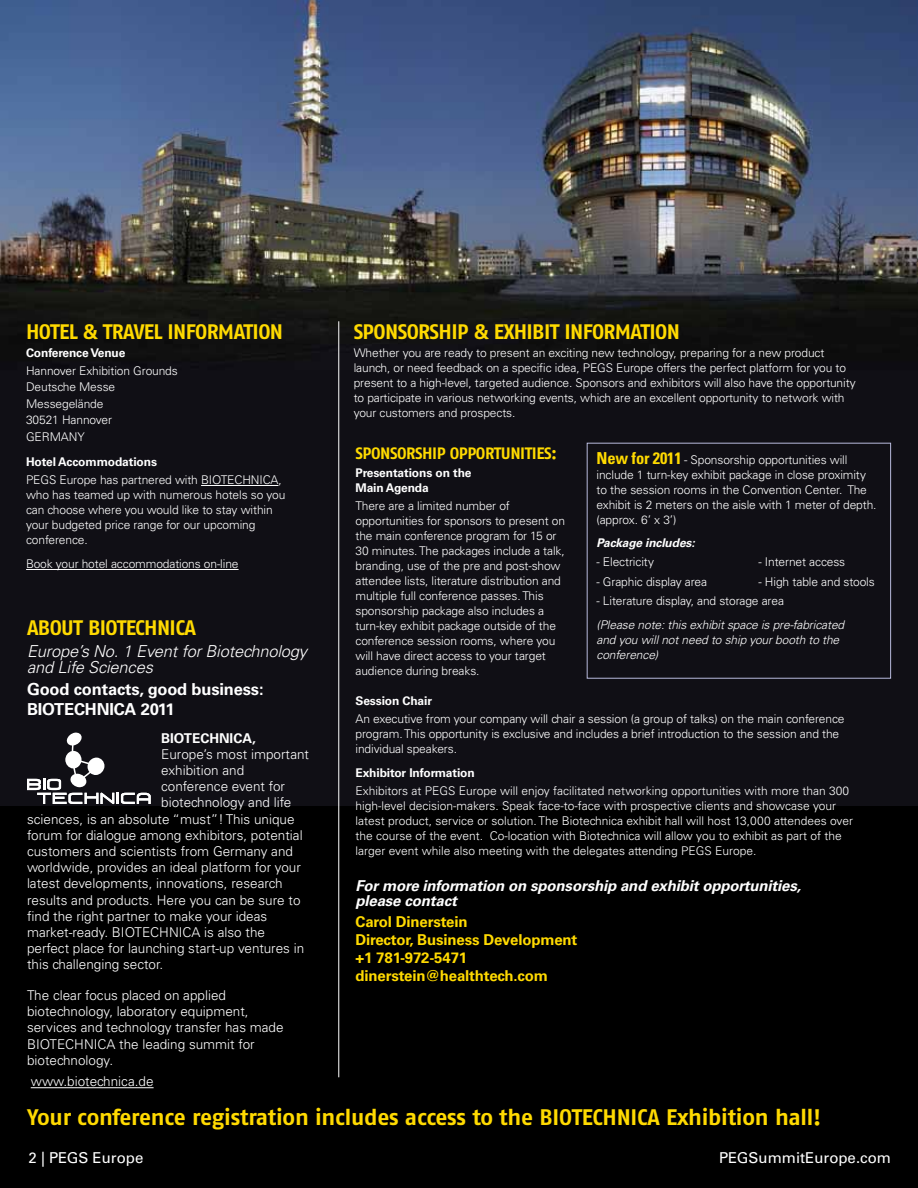
<style>
.page{position:relative;width:918px;height:1188px;background:#000}
.page>*{position:absolute;margin:0;border:0;box-sizing:border-box;transform-origin:0 0}
.t1{font:700 22.5px "Fago No";letter-spacing:-.01em;color:#ffda00}
.t2{font:700 21px "Fago No";letter-spacing:-.03em;color:#ffda00}
.t3{font:italic 300 16.5px/16.5px "Univers LT Std";letter-spacing:-.01em;color:#fff}
.t4{font:700 16.5px/19.8px "Univers LT Std";letter-spacing:-.01em;color:#fff}
.t5{font:700 16.5px "Fago No";letter-spacing:-.03em;color:#ffda00}
.t6{font:700 15px/18px "Univers LT Std";letter-spacing:-.01em;color:#ffda00}
.t7{font:italic 700 15px/15px "Univers LT Std";letter-spacing:-.01em;color:#fff}
.t8{font:15px "Univers LT Std";color:#fff}
.t9{font:300 13.5px/16.2px "Univers LT Std";color:#fff}
.t10{font:700 13.5px "Univers LT Std";color:#fff}
.t11{font:300 12px/15px "Univers LT Std";letter-spacing:-.01em;color:#fff}
.t12{font:700 12px/15px "Univers LT Std";letter-spacing:-.01em;color:#fff}
.t13{font:italic 300 12px/15px "Univers LT Std";letter-spacing:-.01em;color:#fff}
.t14{font:italic 700 12px "Univers LT Std";letter-spacing:-.01em;color:#fff}
.s1{font-weight:700;font-stretch:condensed;font-size:16.5px;color:#ffda00}
</style>
<div class="page">
<img style="left:0;top:0;width:918px;height:805px">
<hr style="left:201px;top:485px;width:77px;height:1px;background:#fff">
<hr style="left:26px;top:569px;width:213px;height:1px;background:#fff">
<hr style="left:31px;top:1087px;width:123px;height:1px;background:#fff">
<svg style="left:27px;top:733px;width:124px;height:71px;background:#3c3b40"></svg>
<div style="left:587px;top:443px;width:304px;height:236px;border:1px solid #b8badd"></div>
<hr style="left:338px;top:321px;width:1px;height:756px;background:#fff">
<h2 class="t2" style="left:26px;top:319px;width:259px">HOTEL &amp; TRAVEL INFORMATION</h2>
<p class="t12" style="left:26px;top:345px;width:101px">Conference Venue</p>
<p class="t11" style="left:26px;top:362px;width:153px;line-height:16.5px">Hannover Exhibition Grounds<br>Deutsche Messe<br>Messegelände<br>30521 Hannover<br>GERMANY</p>
<p class="t12" style="left:26px;top:455px;width:132px">Hotel Accommodations</p>
<p class="t11" style="left:26px;top:473px;width:261px">PEGS Europe has partnered with BIOTECHNICA, who has teamed up with numerous hotels so you can choose where you would like to stay within your budgeted price range for our upcoming conference.</p>
<p class="t11" style="left:26px;top:557px;width:214px">Book your hotel accommodations on-line</p>
<h2 class="t2" style="left:354px;top:319px;width:328px">SPONSORSHIP &amp; EXHIBIT INFORMATION</h2>
<p class="t11" style="left:354px;top:345px;width:504px">Whether you are ready to present an exciting new technology, preparing for a new product launch, or need feedback on a specific idea, PEGS Europe offers the perfect platform for you to present to a high-level, targeted audience. Sponsors and exhibitors will also have the opportunity to participate in various networking events, which are an excellent opportunity to network with your customers and prospects.</p>
<h3 class="t5" style="left:356px;top:444px;width:203px">SPONSORSHIP OPPORTUNITIES:</h3>
<p class="t12" style="left:356px;top:466px;width:118px">Presentations on the<br>Main Agenda</p>
<p class="t11" style="left:356px;top:499px;width:211px">There are a limited number of opportunities for sponsors to present on the main conference program for 15 or 30 minutes. The packages include a talk, branding, use of the pre and post-show attendee lists, literature distribution and multiple full conference passes. This sponsorship package also includes a turn-key exhibit package outside of the conference session rooms, where you will have direct access to your target audience during breaks.</p>
<p class="t11" style="left:597px;top:453px;width:282px"><span class="s1">New for 2011</span> - Sponsorship opportunities will include 1 turn-key exhibit package in close proximity to the session rooms in the Convention Center. The exhibit is 2 meters on the aisle with 1 meter of depth. (approx. 6’ x 3’)</p>
<p class="t14" style="left:597px;top:536px;width:100px">Package includes:</p>
<p class="t11" style="left:597px;top:555px;width:59px">- Electricity</p>
<p class="t11" style="left:759px;top:555px;width:88px">- Internet access</p>
<p class="t11" style="left:597px;top:574px;width:112px">- Graphic display area</p>
<p class="t11" style="left:759px;top:574px;width:118px">- High table and stools</p>
<p class="t11" style="left:597px;top:594px;width:189px">- Literature display, and storage area</p>
<p class="t13" style="left:597px;top:618px;width:249px">(Please note: this exhibit space is pre-fabricated and you will not need to ship your booth to the conference)</p>
<h2 class="t2" style="left:27px;top:615px;width:171px">ABOUT BIOTECHNICA</h2>
<h3 class="t3" style="left:27px;top:643px;width:282px">Europe’s No. 1 Event for Biotechnology and Life Sciences</h3>
<h3 class="t4" style="left:27px;top:680px;width:238px">Good contacts, good business:<br>BIOTECHNICA 2011</h3>
<p class="t10" style="left:161px;top:730px;width:96px">BIOTECHNICA,</p>
<p class="t9" style="left:161px;top:746px;width:149px">Europe’s most important</p>
<p class="t9" style="left:161px;top:762px;width:85px">exhibition and</p>
<p class="t9" style="left:161px;top:778px;width:125px">conference event for</p>
<p class="t9" style="left:161px;top:795px;width:132px">biotechnology and life</p>
<p class="t9" style="left:27px;top:811px;width:269px">sciences, is an absolute “must”! This unique</p>
<p class="t9" style="left:27px;top:827px;width:277px">forum for dialogue among exhibitors, potential</p>
<p class="t9" style="left:27px;top:843px;width:268px">customers and scientists from Germany and</p>
<p class="t9" style="left:27px;top:859px;width:275px">worldwide, provides an ideal platform for your</p>
<p class="t9" style="left:27px;top:876px;width:257px">latest developments, innovations, research</p>
<p class="t9" style="left:27px;top:892px;width:275px">results and products. Here you can be sure to</p>
<p class="t9" style="left:27px;top:908px;width:242px">find the right partner to make your ideas</p>
<p class="t9" style="left:27px;top:924px;width:240px">market-ready. BIOTECHNICA is also the</p>
<p class="t9" style="left:27px;top:940px;width:279px">perfect place for launching start-up ventures in</p>
<p class="t9" style="left:27px;top:957px;width:138px">this challenging sector.</p>
<p class="t9" style="left:27px;top:987px;width:258px">The clear focus placed on applied biotechnology, laboratory equipment, services and technology transfer has made BIOTECHNICA the leading summit for biotechnology.</p>
<p class="t9" style="left:31px;top:1074px;width:124px">www.biotechnica.de</p>
<h1 class="t1" style="left:27px;top:1104px;width:796px">Your conference registration includes access to the BIOTECHNICA Exhibition hall!</h1>
<p class="t8" style="left:28px;top:1149px;width:116px">2 | PEGS Europe</p>
<p class="t8" style="left:719px;top:1149px;width:173px">PEGSummitEurope.com</p>
<p class="t12" style="left:356px;top:694px;width:78px">Session Chair</p>
<p class="t11" style="left:356px;top:712px;width:491px">An executive from your company will chair a session (a group of talks) on the main conference program. This opportunity is exclusive and includes a brief introduction to the session and the individual speakers.</p>
<p class="t12" style="left:356px;top:766px;width:121px">Exhibitor Information</p>
<p class="t11" style="left:356px;top:784px;width:499px">Exhibitors at PEGS Europe will enjoy facilitated networking opportunities with more than 300 high-level decision-makers. Speak face-to-face with prospective clients and showcase your latest product, service or solution. The Biotechnica exhibit hall will host 13,000 attendees over the course of the event. Co-location with Biotechnica will allow you to exhibit as part of the larger event while also meeting with the delegates attending PEGS Europe.</p>
<p class="t7" style="left:356px;top:879px;width:447px">For more information on sponsorship and exhibit opportunities, please contact</p>
<p class="t6" style="left:356px;top:913px;width:223px">Carol Dinerstein<br>Director, Business Development +1 781-972-5471 dinerstein@healthtech.com</p>
</div>
